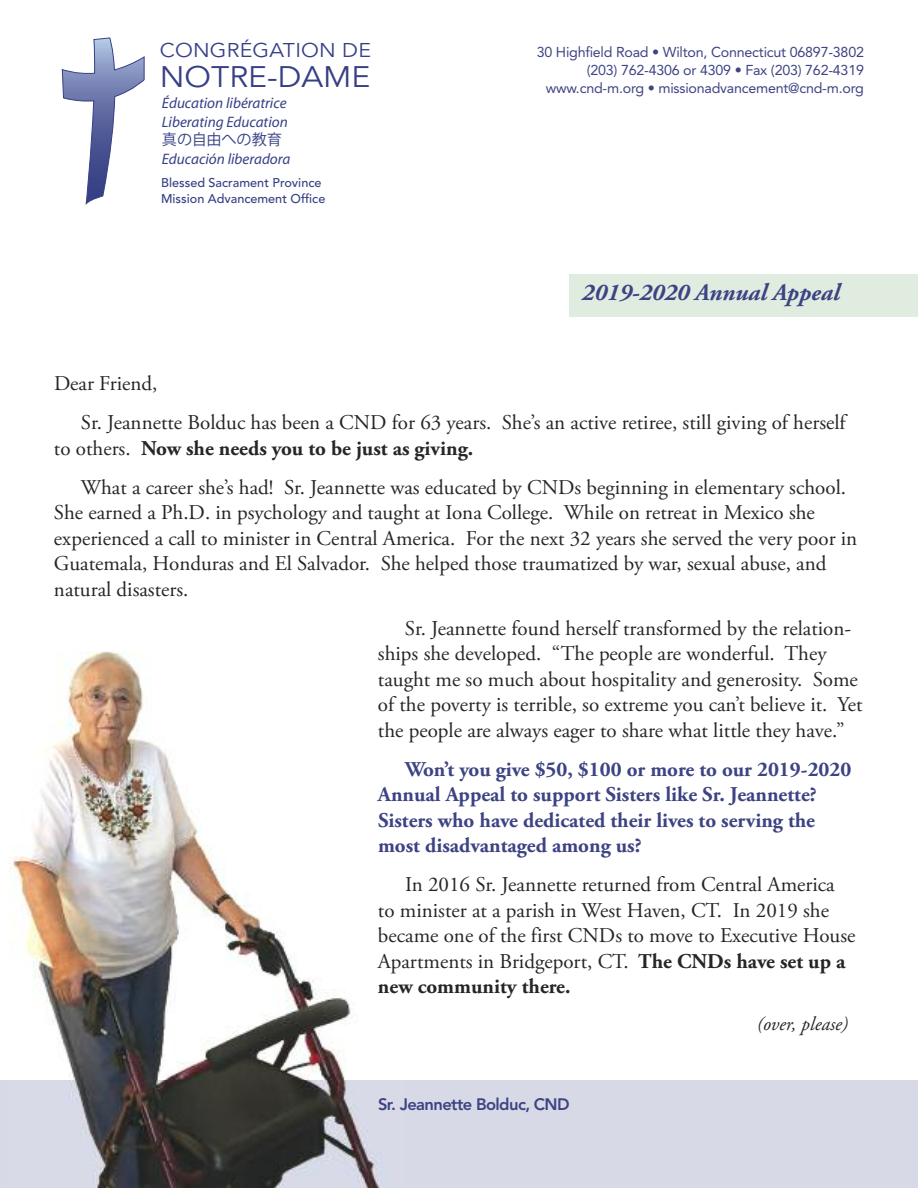
<style>
.page{position:relative;width:918px;height:1188px;background:#fff}
.page>*{position:absolute;margin:0;border:0;box-sizing:border-box;transform-origin:0 0}
.t1{font:29.55px "Avenir";color:#364085;scale:1.08 1}
.t2{font:italic 700 24px "Adobe Garamond Pro";color:#3d4383}
.t3{font:21px/25.5px "Adobe Garamond Pro";color:#272627}
.t4{font:700 21px/25.5px "Adobe Garamond Pro";color:#3d4383}
.t5{font:19.8px "Avenir";letter-spacing:.01em;color:#364085;scale:1.08 1}
.t6{font:italic 19.5px "Adobe Garamond Pro";color:#272627}
.t7{font:800 16.5px "Avenir";letter-spacing:-.035em;color:#3d4383}
.t8{font:italic 15.15px/18.6px "Myriad";color:#364085}
.t9{font:15.15px "Koz Go Pro Regular 90 pv RKSJ H";color:#364085}
.t10{font:14.25px/18px "Avenir";letter-spacing:-.015em;color:#3d4383;text-align:right}
.t11{font:500 12.6px/15.6px "Avenir";color:#364085}
.s1{font-weight:700}
</style>
<div class="page">
<div style="left:0;top:1080px;width:918px;height:108px;background:#d8d9e6"></div>
<svg style="left:61px;top:38px;width:84px;height:167px"></svg>
<div style="left:569px;top:274px;width:349px;height:42px;background:#e0ece0"></div>
<img style="left:9px;top:651px;width:372px;height:537px">
<p class="t5" style="left:160px;top:43px;width:197px">CONGRÉGATION DE</p>
<h1 class="t1" style="left:160px;top:65px;width:197px">NOTRE-DAME</h1>
<p class="t8" style="left:162px;top:95px;width:127px">Éducation libératrice<br>Liberating Education</p>
<p class="t9" style="left:162px;top:130px;width:122px">真の自由への教育</p>
<p class="t8" style="left:162px;top:151px;width:130px">Educación liberadora</p>
<p class="t11" style="left:161px;top:176px;width:166px">Blessed Sacrament Province<br>Mission Advancement Office</p>
<p class="t10" style="left:537px;top:42px;width:329px">30 Highfield Road • Wilton, Connecticut 06897-3802 (203) 762-4306 or 4309 • Fax (203) 762-4319 www.cnd-m.org • missionadvancement@cnd-m.org</p>
<p class="t2" style="left:582px;top:283px;width:259px">2019-2020 Annual Appeal</p>
<p class="t3" style="left:81px;top:366px;width:766px;line-height:39px;text-indent:-27px">Dear Friend,<br>Sr. Jeannette Bolduc has been a CND for 63 years. She’s an active retiree, still giving of herself</p>
<p class="t3" style="left:81px;top:431px;width:767px;line-height:39px;text-indent:-27px">to others. <span class="s1">Now she needs you to be just as giving.<br></span>What a career she’s had! Sr. Jeannette was educated by CNDs beginning in elementary school.</p>
<p class="t3" style="left:54px;top:502px;width:805px">She earned a Ph.D. in psychology and taught at Iona College. While on retreat in Mexico she experienced a call to minister in Central America. For the next 32 years she served the very poor in Guatemala, Honduras and El Salvador. She helped those traumatized by war, sexual abuse, and natural disasters.</p>
<p class="t3" style="left:378px;top:617px;width:486px;text-indent:27px">Sr. Jeannette found herself transformed by the relation&shy;ships she developed. “The people are wonderful. They taught me so much about hospitality and generosity. Some of the poverty is terrible, so extreme you can’t believe it. Yet the people are always eager to share what little they have.”</p>
<p class="t4" style="left:378px;top:758px;width:475px;text-indent:27px">Won’t you give $50, $100 or more to our 2019-2020<br>Annual Appeal to support Sisters like Sr. Jeannette?<br>Sisters who have dedicated their lives to serving the most disadvantaged among us?</p>
<p class="t3" style="left:378px;top:874px;width:479px;text-indent:27px">In 2016 Sr. Jeannette returned from Central America to minister at a parish in West Haven, CT. In 2019 she became one of the first CNDs to move to Executive House Apartments in Bridgeport, CT. <span class="s1">The CNDs have set up a new community there.</span></p>
<p class="t7" style="left:378px;top:1097px;width:193px">Sr. Jeannette Bolduc, CND</p>
<p class="t6" style="left:757px;top:1016px;width:93px">(over, please)</p>
</div>
